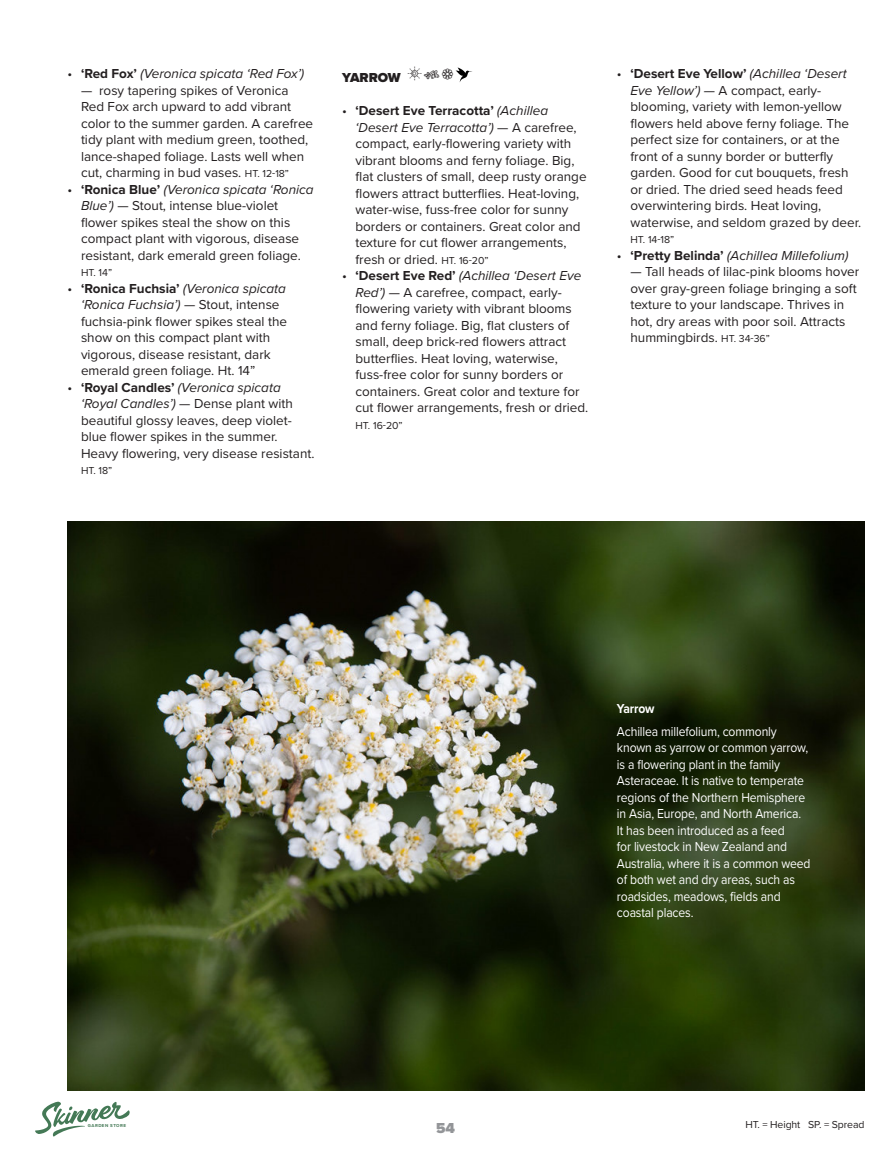
<style>
.page{position:relative;width:891px;height:1161px;background:#fff}
.page>*{position:absolute;margin:0;border:0;box-sizing:border-box;transform-origin:0 0}
.t1{font:900 15px "Proxima Nova";color:#939598}
.t2{font:13.5px/16.5px "Proxima Nova";color:#231f20}
.Descriptions{font:13.5px/16.5px "Proxima Nova";letter-spacing:-.01em;color:#fff;scale:.9 1}
.t3{font:italic 13.5px "Proxima Nova";color:#231f20}
.t4{font:900 13.5px "Proxima Nova";color:#231f20}
.Descriptions-2{font:700 13.5px "Proxima Nova";letter-spacing:-.01em;color:#fff;scale:.9 1}
.t5{font:10.5px "Proxima Nova";letter-spacing:-.01em;color:#231f20}
.t6{font:700 4.5px "Proxima Nova";letter-spacing:.1em;color:#447956}
.s1{font-style:normal}
.s2{font-weight:700;font-style:normal}
.s3{font-size:10.5px}
.s4{font-weight:700}
.s5{font-style:italic}
</style>
<div class="page">
<svg style="left:35px;top:1102px;width:95px;height:35px"></svg>
<img style="left:68px;top:521px;width:796px;height:569px">
<svg style="left:455px;top:68px;width:17px;height:14px"></svg>
<p class="t3" style="left:68px;top:64px;width:238px"><span class="s1">•</span> <span class="s2">‘Red Fox’</span> (Veronica spicata ‘Red Fox’)</p>
<p class="t2" style="left:81px;top:81px;width:234px">— rosy tapering spikes of Veronica Red Fox arch upward to add vibrant color to the summer garden. A carefree tidy plant with medium green, toothed, lance-shaped foliage. Lasts well when cut, charming in bud vases. <span class="s3">HT. 12-18”</span></p>
<p class="t2" style="left:81px;top:180px;width:234px;text-indent:-14px">• <span class="s4">‘Ronica Blue’</span> <span class="s5">(Veronica spicata ‘Ronica Blue’)</span> — Stout, intense blue-violet flower spikes steal the show on this compact plant with vigorous, disease resistant, dark emerald green foliage.</p>
<p class="t5" style="left:81px;top:265px;width:33px">HT. 14”</p>
<p class="t2" style="left:81px;top:279px;width:208px;text-indent:-14px">• <span class="s4">‘Ronica Fuchsia’</span> <span class="s5">(Veronica spicata ‘Ronica Fuchsia’)</span> — Stout, intense fuchsia-pink flower spikes steal the show on this compact plant with vigorous, disease resistant, dark emerald green foliage. Ht. 14”</p>
<p class="t2" style="left:81px;top:378px;width:235px;text-indent:-14px">• <span class="s4">‘Royal Candles’</span> <span class="s5">(Veronica spicata ‘Royal Candles’)</span> — Dense plant with beautiful glossy leaves, deep violet&shy;blue flower spikes in the summer.<br>Heavy flowering, very disease resistant.</p>
<p class="t5" style="left:81px;top:463px;width:33px">HT. 18”</p>
<p class="t4" style="left:342px;top:68px;width:84px">YARROW ●</p>
<p class="t2" style="left:356px;top:102px;width:233px;text-indent:-14px">• <span class="s4">‘Desert Eve Terracotta’</span> <span class="s5">(Achillea ‘Desert Eve Terracotta’)</span> — A carefree, compact, early-flowering variety with vibrant blooms and ferny foliage. Big, flat clusters of small, deep rusty orange flowers attract butterflies. Heat-loving, water-wise, fuss-free color for sunny borders or containers. Great color and texture for cut flower arrangements, fresh or dried. <span class="s3">HT. 16-20”</span></p>
<p class="t2" style="left:355px;top:267px;width:234px;text-indent:-13px">• <span class="s4">‘Desert Eve Red’</span> <span class="s5">(Achillea ‘Desert Eve Red’)</span> — A carefree, compact, early&shy;flowering variety with vibrant blooms and ferny foliage. Big, flat clusters of small, deep brick-red flowers attract butterflies. Heat loving, waterwise, fuss-free color for sunny borders or containers. Great color and texture for cut flower arrangements, fresh or dried.</p>
<p class="t5" style="left:355px;top:418px;width:49px">HT. 16-20”</p>
<p class="t2" style="left:630px;top:65px;width:232px;text-indent:-14px">• <span class="s4">‘Desert Eve Yellow’</span> <span class="s5">(Achillea ‘Desert Eve Yellow’)</span> — A compact, early&shy;blooming, variety with lemon-yellow flowers held above ferny foliage. The perfect size for containers, or at the front of a sunny border or butterfly garden. Good for cut bouquets, fresh or dried. The dried seed heads feed overwintering birds. Heat loving, waterwise, and seldom grazed by deer.</p>
<p class="t5" style="left:630px;top:232px;width:45px">HT. 14-18”</p>
<p class="t3" style="left:617px;top:245px;width:233px"><span class="s1">•</span> <span class="s2">‘Pretty Belinda’</span> (Achillea Millefolium)</p>
<p class="t2" style="left:630px;top:263px;width:230px">— Tall heads of lilac-pink blooms hover over gray-green foliage bringing a soft texture to your landscape. Thrives in hot, dry areas with poor soil. Attracts hummingbirds. <span class="s3">HT. 34-36”</span></p>
<p class="Descriptions-2" style="left:617px;top:698px;width:43px">Yarrow</p>
<p class="Descriptions" style="left:617px;top:723px;width:217px">Achillea millefolium, commonly known as yarrow or common yarrow, is a flowering plant in the family<br>Asteraceae. It is native to temperate regions of the Northern Hemisphere in Asia, Europe, and North America.<br>It has been introduced as a feed<br>for livestock in New Zealand and<br>Australia, where it is a common weed of both wet and dry areas, such as roadsides, meadows, fields and coastal places.</p>
<p class="t6" style="left:88px;top:1122px;width:40px">GARDEN STORE</p>
<p class="t5" style="left:745px;top:1117px;width:121px">HT. = Height SP. = Spread</p>
<p class="t1" style="left:436px;top:1117px;width:20px">54</p>
</div>
